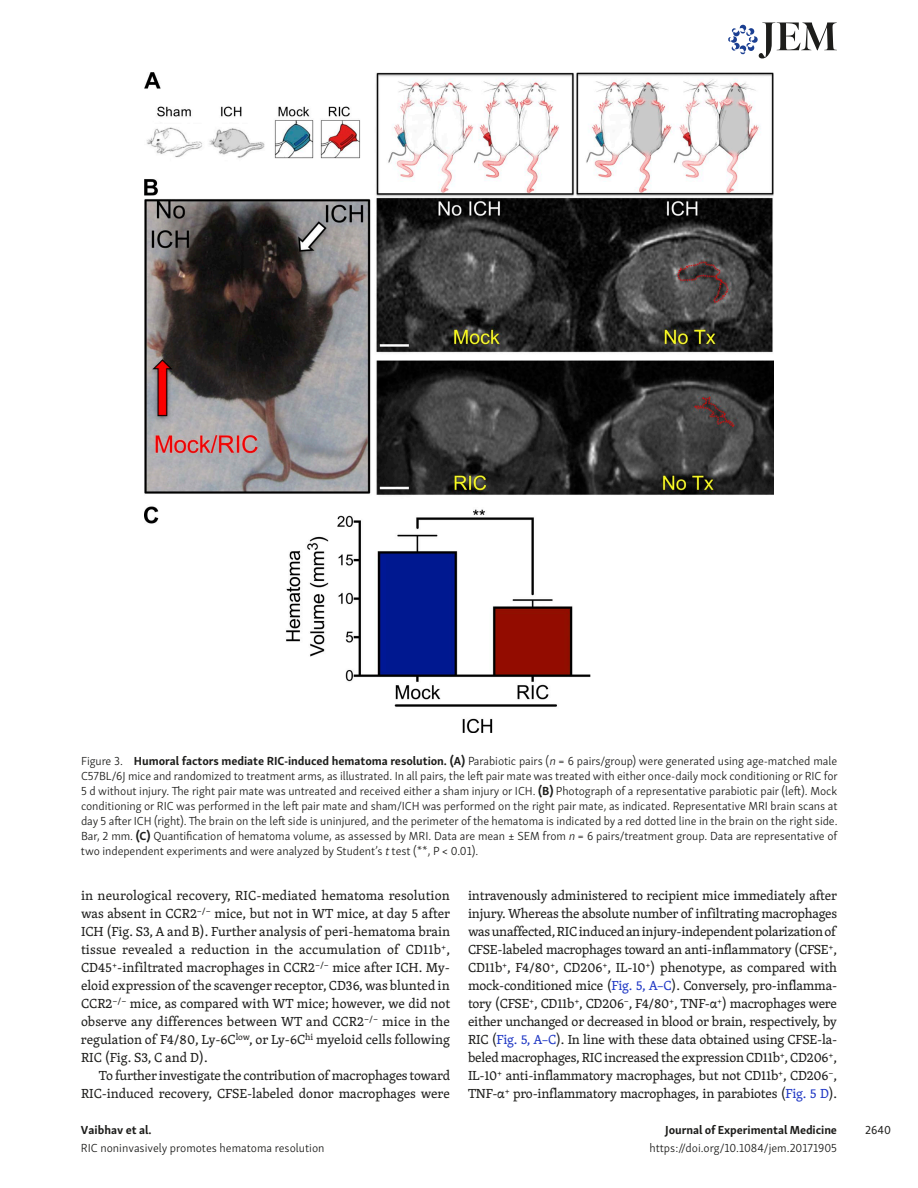
<style>
.page{position:relative;width:918px;height:1188px;background:#fff}
.page>*{position:absolute;margin:0;border:0;box-sizing:border-box;transform-origin:0 0}
.t1{font:13.5px/18px "Skolar PE";letter-spacing:-.015em;color:#1d1d1b;text-align:justify}
.t2{font:300 12px/15px "Skolar Sans PE";color:#1d1d1b;text-align:justify}
.t3{font:700 12px "Skolar Sans PE";letter-spacing:-.005em;color:#1d1d1b}
.t4{font:12px "Skolar Sans PE";color:#1d1d1b}
.s1{font-weight:700}
.s2{font-style:italic}
.s3{color:#1f37c4}
</style>
<div class="page">
<svg style="left:728px;top:22px;width:109px;height:36px"></svg>
<img style="left:144px;top:72px;width:630px;height:660px">
<p class="t2" style="left:81px;top:753px;width:758px">Figure 3. <span class="s1">Humoral factors mediate RIC-induced hematoma resolution. (A)</span> Parabiotic pairs (<span class="s2">n</span> = 6 pairs/group) were generated using age-matched male C57BL/6J mice and randomized to treatment arms, as illustrated. In all pairs, the left pair mate was treated with either once-daily mock conditioning or RIC for 5 d without injury. The right pair mate was untreated and received either a sham injury or ICH. <span class="s1">(B)</span> Photograph of a representative parabiotic pair (left). Mock conditioning or RIC was performed in the left pair mate and sham/ICH was performed on the right pair mate, as indicated. Representative MRI brain scans at day 5 after ICH (right). The brain on the left side is uninjured, and the perimeter of the hematoma is indicated by a red dotted line in the brain on the right side.<br>Bar, 2 mm. <span class="s1">(C)</span> Quantification of hematoma volume, as assessed by MRI. Data are mean ± SEM from <span class="s2">n</span> = 6 pairs/treatment group. Data are representative of two independent experiments and were analyzed by Student’s <span class="s2">t</span>test (**, P &lt; 0.01).</p>
<p class="t1" style="left:81px;top:886px;width:371px">in neurological recovery, RIC-mediated hematoma resolution was absent in CCR2<sup>−/−</sup> mice, but not in WT mice, at day 5 after ICH (Fig. S3, A and B). Further analysis of peri-hematoma brain tissue revealed a reduction in the accumulation of CD11b<sup>+</sup>, CD45<sup>+</sup>-infiltrated macrophages in CCR2<sup>−/−</sup> mice after ICH. My&shy;eloid expression of the scavenger receptor, CD36, was blunted in CCR2<sup>−/−</sup> mice, as compared with WT mice; however, we did not observe any differences between WT and CCR2<sup>−/−</sup> mice in the regulation of F4/80, Ly-6C<sup>low</sup>, or Ly-6C<sup>hi</sup> myeloid cells following RIC (Fig. S3, C and D).</p>
<p class="t1" style="left:81px;top:1066px;width:371px;text-align:right">To further investigate the contribution of macrophages toward<br>RIC-induced recovery, CFSE-labeled donor macrophages were</p>
<p class="t3" style="left:81px;top:1120px;width:72px">Vaibhav et al.</p>
<p class="t2" style="left:81px;top:1140px;width:245px">RIC noninvasively promotes hematoma resolution</p>
<p class="t1" style="left:468px;top:886px;width:371px">intravenously administered to recipient mice immediately after injury. Whereas the absolute number of infiltrating macrophages was unaffected, RIC induced an injury-independent polarization of CFSE-labeled macrophages toward an anti-inflammatory (CFSE<sup>+</sup>, CD11b<sup>+</sup>, F4/80<sup>+</sup>, CD206<sup>+</sup>, IL-10<sup>+</sup>) phenotype, as compared with mock-conditioned mice (<span class="s3">Fig. 5, A–C</span>). Conversely, pro-inflamma&shy;tory (CFSE<sup>+</sup>, CD11b<sup>+</sup>, CD206<sup>−</sup>, F4/80<sup>+</sup>, TNF-α<sup>+</sup>) macrophages were either unchanged or decreased in blood or brain, respectively, by RIC (<span class="s3">Fig. 5, A–C</span>). In line with these data obtained using CFSE-la&shy;beled macrophages, RIC increased the expression CD11b<sup>+</sup>, CD206<sup>+</sup>, IL-10<sup>+</sup> anti-inflammatory macrophages, but not CD11b<sup>+</sup>, CD206<sup>−</sup>, TNF-α<sup>+</sup> pro-inflammatory macrophages, in parabiotes (<span class="s3">Fig. 5 D</span>).</p>
<p class="t3" style="left:665px;top:1120px;width:173px">Journal of Experimental Medicine</p>
<p class="t2" style="left:649px;top:1140px;width:189px">https://doi.org/10.1084/jem.20171905</p>
<p class="t4" style="left:865px;top:1121px;width:27px">2640</p>
</div>
